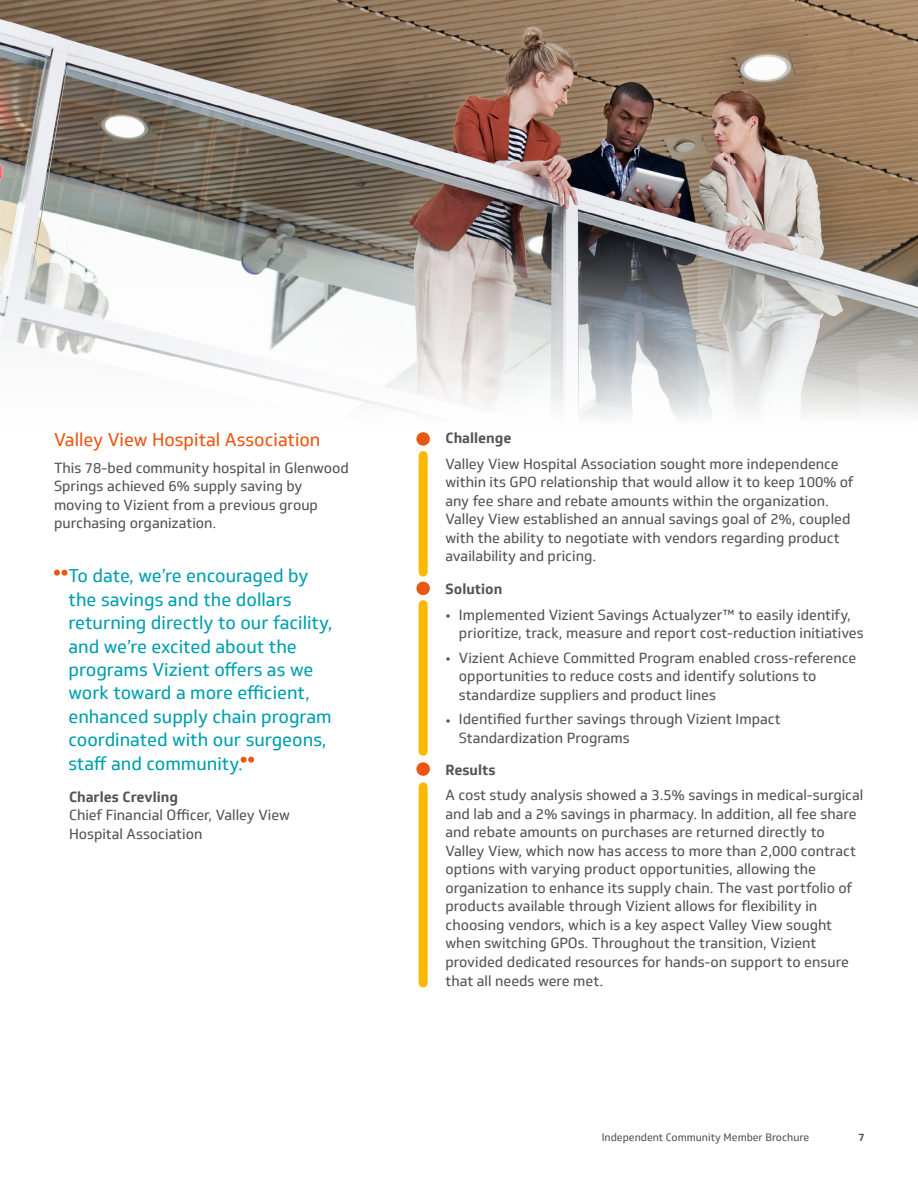
<style>
.page{position:relative;width:918px;height:1188px;background:#fff}
.page>*{position:absolute;margin:0;border:0;box-sizing:border-box;transform-origin:0 0}
.t1{font:18px/23.4px "Soleto";color:#00a0ae}
.t2{font:18px "Soleto";color:#eb5712}
.t3{font:14.25px/18.5px "Soleto";color:#535454}
.t4{font:700 14.25px "Soleto";color:#535454}
.t5{font:10.5px "Soleto";color:#535454}
.t6{font:700 10.5px "Soleto";color:#535454}
</style>
<div class="page">
<img style="left:0;top:0;width:918px;height:222px">
<svg style="left:0;top:222px;width:918px;height:282px"></svg>
<div style="left:416px;top:432px;width:14px;height:14px;background:#eb5712;border-radius:50%"></div>
<div style="left:416px;top:582px;width:14px;height:13px;background:#eb5712;border-radius:50%"></div>
<div style="left:416px;top:762px;width:14px;height:14px;background:#eb5712;border-radius:50%"></div>
<div style="left:419px;top:455px;width:9px;height:117px;background:#fbba00"></div>
<div style="left:419px;top:787px;width:9px;height:196px;background:#fbba00"></div>
<div style="left:419px;top:605px;width:9px;height:146px;background:#fbba00"></div>
<svg style="left:54px;top:570px;width:14px;height:6px"></svg>
<svg style="left:241px;top:757px;width:13px;height:6px"></svg>
<p class="t2" style="left:54px;top:429px;width:268px">Valley View Hospital Association</p>
<p class="t3" style="left:54px;top:459px;width:296px">This 78-bed community hospital in Glenwood Springs achieved 6% supply saving by moving to Vizient from a previous group purchasing organization.</p>
<p class="t1" style="left:68px;top:565px;width:266px">To date, we’re encouraged by the savings and the dollars returning directly to our facility, and we’re excited about the programs Vizient offers as we work toward a more efficient, enhanced supply chain program coordinated with our surgeons, staff and community.</p>
<p class="t4" style="left:69px;top:788px;width:111px">Charles Crevling</p>
<p class="t3" style="left:69px;top:806px;width:222px">Chief Financial Officer, Valley View<br>Hospital Association</p>
<p class="t4" style="left:446px;top:429px;width:68px">Challenge</p>
<p class="t3" style="left:446px;top:455px;width:409px">Valley View Hospital Association sought more independence within its GPO relationship that would allow it to keep 100% of any fee share and rebate amounts within the organization.<br>Valley View established an annual savings goal of 2%, coupled with the ability to negotiate with vendors regarding product availability and pricing.</p>
<p class="t4" style="left:446px;top:580px;width:58px">Solution</p>
<p class="t3" style="left:459px;top:606px;width:406px;text-indent:-13px">• Implemented Vizient Savings Actualyzer™ to easily identify, prioritize, track, measure and report cost-reduction initiatives</p>
<p class="t3" style="left:459px;top:649px;width:399px;text-indent:-13px">• Vizient Achieve Committed Program enabled cross-reference opportunities to reduce costs and identify solutions to standardize suppliers and product lines</p>
<p class="t3" style="left:459px;top:710px;width:323px;text-indent:-13px">• Identified further savings through Vizient Impact<br>Standardization Programs</p>
<p class="t4" style="left:446px;top:761px;width:52px">Results</p>
<p class="t3" style="left:446px;top:786px;width:419px">A cost study analysis showed a 3.5% savings in medical-surgical and lab and a 2% savings in pharmacy. In addition, all fee share and rebate amounts on purchases are returned directly to Valley View, which now has access to more than 2,000 contract options with varying product opportunities, allowing the organization to enhance its supply chain. The vast portfolio of products available through Vizient allows for flexibility in choosing vendors, which is a key aspect Valley View sought when switching GPOs. Throughout the transition, Vizient provided dedicated resources for hands-on support to ensure that all needs were met.</p>
<p class="t5" style="left:602px;top:1131px;width:209px">Independent Community Member Brochure</p>
<p class="t6" style="left:859px;top:1131px;width:8px">7</p>
</div>
